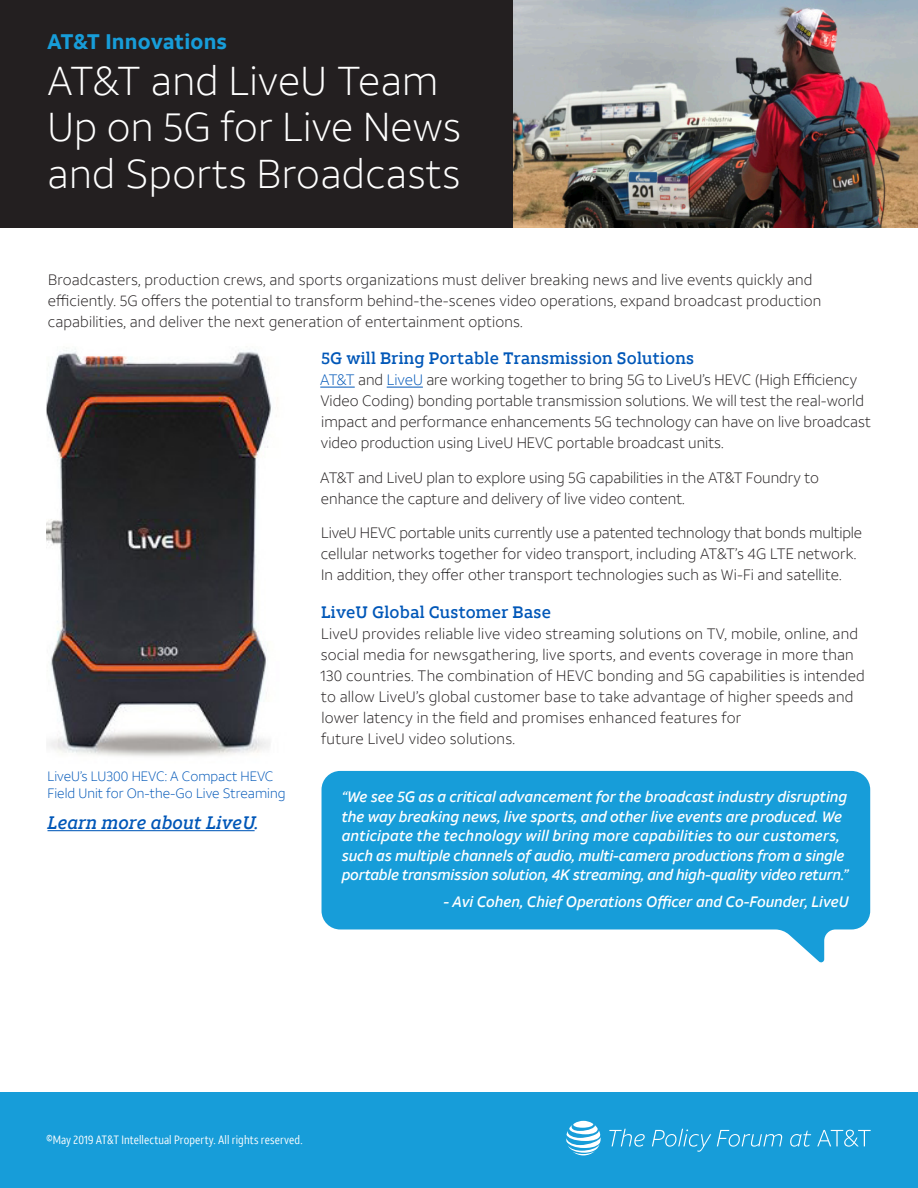
<style>
.page{position:relative;width:918px;height:1188px;background:#fff}
.page>*{position:absolute;margin:0;border:0;box-sizing:border-box;transform-origin:0 0}
.t1{font:300 40.05px/46.2px "ATT Aleck Sans";letter-spacing:.01em;color:#fff}
.t2{font:700 21px "ATT Aleck Sans";letter-spacing:.01em;color:#179dd9}
.Body{font:italic 500 18px "ATT Aleck Slab";letter-spacing:.01em;color:#0057b8}
.Body-2{font:500 16.5px "ATT Aleck Slab";letter-spacing:.01em;color:#0057b8}
.Body-3{font:300 15px/21px "ATT Aleck Sans";letter-spacing:.005em;color:#231f20}
.t3{font:italic 500 15px/19.5px "ATT Aleck Sans";letter-spacing:-.005em;color:#fff}
.Body-4{font:300 13.5px/16.5px "ATT Aleck Sans";color:#0057b8}
.t4{font:12px "ATT Aleck Cd";letter-spacing:.005em;color:#fff}
.s1{color:#0057b8}
</style>
<div class="page">
<hr style="left:320px;top:387px;width:35px;height:1px;background:#0057b8">
<hr style="left:387px;top:387px;width:36px;height:1px;background:#0057b8">
<img style="left:513px;top:0;width:405px;height:228px">
<div style="left:0;top:1093px;width:918px;height:95px;background:#179dd9"></div>
<div style="left:0;top:0;width:513px;height:228px;background:#231f20"></div>
<svg style="left:566px;top:1121px;width:35px;height:34px"></svg>
<svg style="left:817px;top:1130px;width:54px;height:17px"></svg>
<svg style="left:609px;top:1129px;width:202px;height:23px"></svg>
<svg style="left:322px;top:771px;width:548px;height:192px;fill:#179dd9"></svg>
<hr style="left:48px;top:830px;width:207px;height:1px;background:#0057b8">
<img style="left:46px;top:350px;width:226px;height:407px">
<p class="t2" style="left:47px;top:28px;width:181px">AT&amp;T Innovations</p>
<p class="t1" style="left:48px;top:58px;width:415px">AT&amp;T and LiveU Team<br>Up on 5G for Live News and Sports Broadcasts</p>
<p class="Body-3" style="left:48px;top:269px;width:775px">Broadcasters, production crews, and sports organizations must deliver breaking news and live events quickly and efficiently. 5G offers the potential to transform behind-the-scenes video operations, expand broadcast production capabilities, and deliver the next generation of entertainment options.</p>
<p class="Body-2" style="left:321px;top:348px;width:374px">5G will Bring Portable Transmission Solutions</p>
<p class="Body-3" style="left:320px;top:370px;width:552px"><span class="s1">AT&amp;T</span> and <span class="s1">LiveU</span> are working together to bring 5G to LiveU’s HEVC (High Efficiency Video Coding) bonding portable transmission solutions. We will test the real-world impact and performance enhancements 5G technology can have on live broadcast video production using LiveU HEVC portable broadcast units.</p>
<p class="Body-3" style="left:320px;top:467px;width:500px">AT&amp;T and LiveU plan to explore using 5G capabilities in the AT&amp;T Foundry to enhance the capture and delivery of live video content.</p>
<p class="Body-3" style="left:321px;top:523px;width:543px">LiveU HEVC portable units currently use a patented technology that bonds multiple cellular networks together for video transport, including AT&amp;T’s 4G LTE network.<br>In addition, they offer other transport technologies such as Wi-Fi and satellite.</p>
<p class="Body-2" style="left:321px;top:602px;width:231px">LiveU Global Customer Base</p>
<p class="Body-3" style="left:320px;top:623px;width:546px">LiveU provides reliable live video streaming solutions on TV, mobile, online, and social media for newsgathering, live sports, and events coverage in more than 130 countries. The combination of HEVC bonding and 5G capabilities is intended to allow LiveU’s global customer base to take advantage of higher speeds and lower latency in the field and promises enhanced features for<br>future LiveU video solutions.</p>
<p class="Body-4" style="left:48px;top:768px;width:240px">LiveU’s LU300 HEVC: A Compact HEVC<br>Field Unit for On-the-Go Live Streaming</p>
<p class="Body" style="left:48px;top:811px;width:213px">Learn more about LiveU.</p>
<p class="t3" style="left:342px;top:787px;width:508px">“We see 5G as a critical advancement for the broadcast industry disrupting the way breaking news, live sports, and other live events are produced. We anticipate the technology will bring more capabilities to our customers, such as multiple channels of audio, multi-camera productions from a single portable transmission solution, 4K streaming, and high-quality video return.”</p>
<p class="t3" style="left:443px;top:892px;width:407px">- Avi Cohen, Chief Operations Officer and Co-Founder, LiveU</p>
<p class="t4" style="left:46px;top:1133px;width:258px">©May 2019 AT&amp;T Intellectual Property. All rights reserved.</p>
</div>
